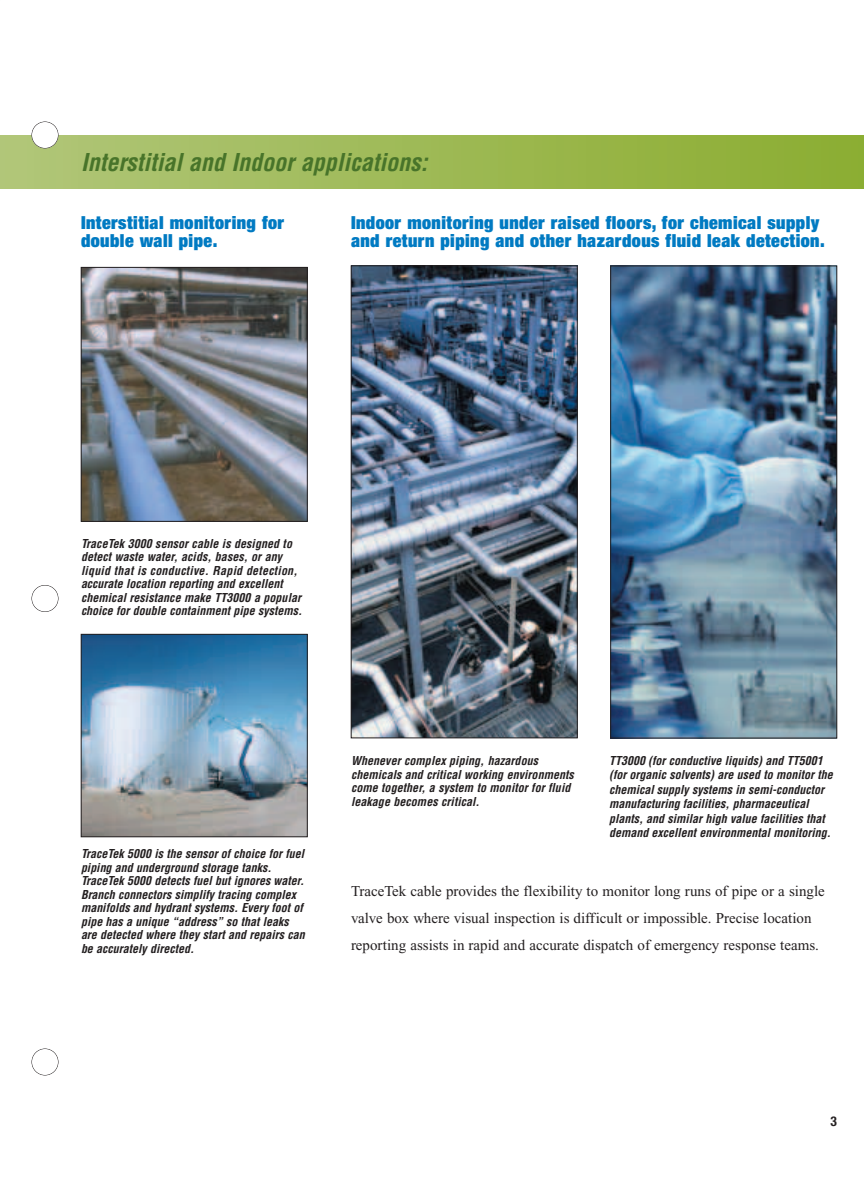
<style>
.page{position:relative;width:864px;height:1188px;background:#fff}
.page>*{position:absolute;margin:0;border:0;box-sizing:border-box;transform-origin:0 0}
.t1{font:italic 700 condensed 24px "Helvetica";color:#48742a}
.t2{font:900 expanded 18px/18px "Helvetica Neue";letter-spacing:.025em;color:#007ac2}
.t3{font:15px/27px "Times New Roman";color:#231f20}
.t4{font:700 condensed 13.5px "Helvetica Neue";color:#231f20}
.t5{font:italic 700 condensed 12px/13.5px "Helvetica";color:#231f20}
</style>
<div class="page">
<div style="left:0;top:135px;width:864px;height:54px;background:linear-gradient(to right,#b1c679,#8bad31)"></div>
<div style="left:32px;top:122px;width:26px;height:26px;background:#fff;border-radius:50%"></div>
<div style="left:32px;top:122px;width:26px;height:26px;border:1px solid #231f20;border-radius:50%"></div>
<div style="left:32px;top:585px;width:26px;height:27px;border:1px solid #231f20;border-radius:50%"></div>
<div style="left:32px;top:1048px;width:26px;height:28px;border:1px solid #231f20;border-radius:50%"></div>
<img style="left:83px;top:269px;width:222px;height:251px">
<div style="left:81px;top:267px;width:226px;height:255px;border:1px solid #231f20"></div>
<img style="left:83px;top:636px;width:222px;height:199px">
<div style="left:81px;top:634px;width:226px;height:203px;border:1px solid #231f20"></div>
<img style="left:353px;top:268px;width:222px;height:468px">
<div style="left:351px;top:266px;width:226px;height:472px;border:1px solid #231f20"></div>
<img style="left:612px;top:268px;width:223px;height:468px">
<div style="left:610px;top:266px;width:227px;height:472px;border:1px solid #231f20"></div>
<h1 class="t1" style="left:81px;top:153px;width:348px">Interstitial and Indoor applications:</h1>
<h2 class="t2" style="left:81px;top:215px;width:205px">Interstitial monitoring for double wall pipe.</h2>
<h2 class="t2" style="left:351px;top:215px;width:475px">Indoor monitoring under raised floors, for chemical supply and return piping and other hazardous fluid leak detection.</h2>
<p class="t5" style="left:81px;top:538px;width:223px">TraceTek 3000 sensor cable is designed to detect waste water, acids, bases, or any liquid that is conductive. Rapid detection, accurate location reporting and excellent chemical resistance make TT3000 a popular choice for double containment pipe systems.</p>
<p class="t5" style="left:81px;top:848px;width:225px">TraceTek 5000 is the sensor of choice for fuel piping and underground storage tanks.<br>TraceTek 5000 detects fuel but ignores water.<br>Branch connectors simplify tracing complex manifolds and hydrant systems. Every foot of pipe has a unique “address” so that leaks are detected where they start and repairs can be accurately directed.</p>
<p class="t5" style="left:351px;top:755px;width:224px">Whenever complex piping, hazardous chemicals and critical working environments come together, a system to monitor for fluid leakage becomes critical.</p>
<p class="t5" style="left:609px;top:754px;width:225px;line-height:14.4px">TT3000 (for conductive liquids) and TT5001 (for organic solvents) are used to monitor the chemical supply systems in semi-conductor manufacturing facilities, pharmaceutical plants, and similar high value facilities that demand excellent environmental monitoring.</p>
<p class="t3" style="left:351px;top:878px;width:475px">TraceTek cable provides the flexibility to monitor long runs of pipe or a single valve box where visual inspection is difficult or impossible. Precise location reporting assists in rapid and accurate dispatch of emergency response teams.</p>
<p class="t4" style="left:831px;top:1116px;width:8px">3</p>
</div>
